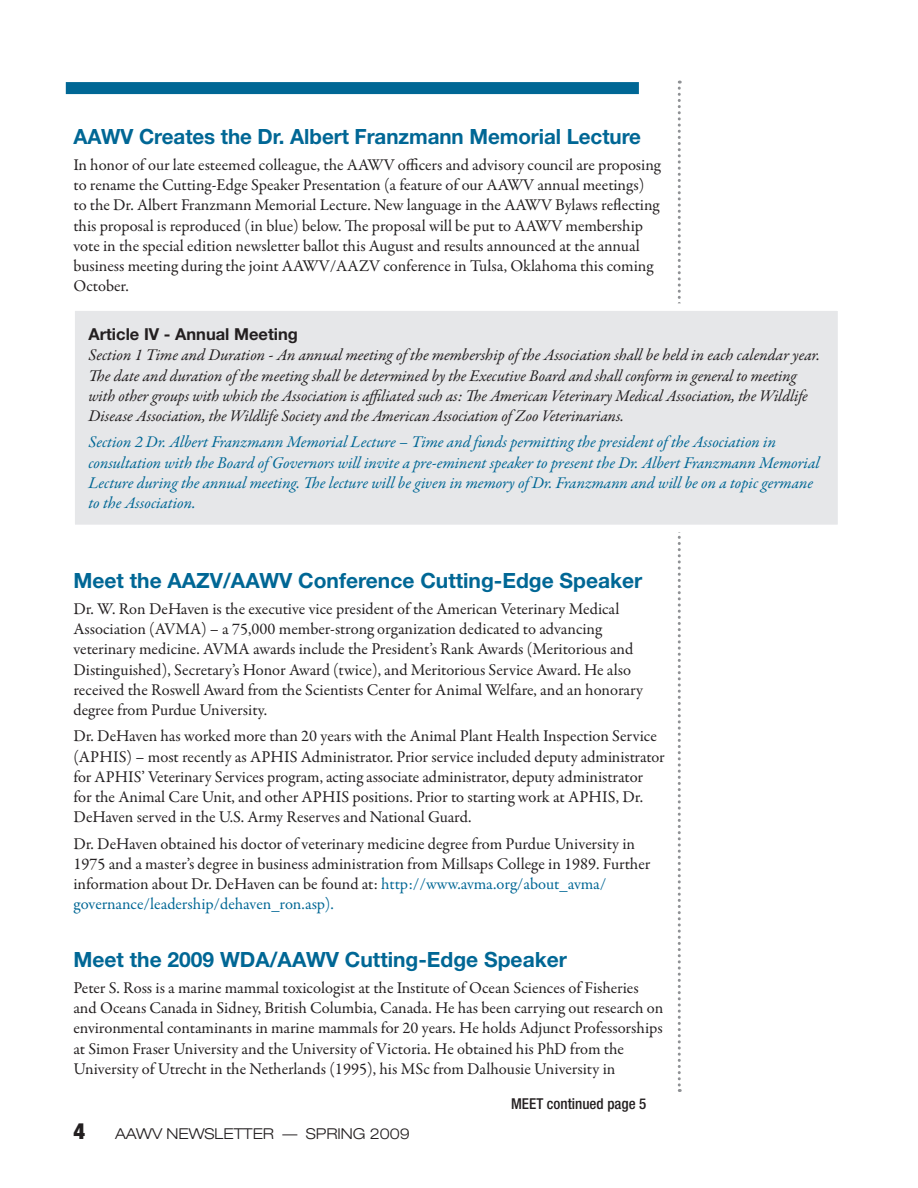
<style>
.page{position:relative;width:918px;height:1188px;background:#fff}
.page>*{position:absolute;margin:0;border:0;box-sizing:border-box;transform-origin:0 0}
.t1{font:900 condensed 22.5px "Helvetica Neue";color:#231f20}
.t2{font:700 21px "Helvetica Neue";color:#006795}
.body_text{font:16.5px/20.2px "Garamond Premr Pro";letter-spacing:-.005em;color:#231f20}
.body_text-2{font:italic 16.5px/20.2px "Garamond Premr Pro";letter-spacing:-.005em;color:#231f20}
.body_text-3{font:italic 16.5px/20.2px "Garamond Premr Pro";color:#006795}
.t3{font:300 expanded 15px "Helvetica Neue";color:#231f20}
.continued{font:500 condensed 15px "Helvetica Neue";color:#231f20}
.s1{font-family:"Helvetica Neue";font-weight:700;font-style:normal}
.s2{color:#006795}
</style>
<div class="page">
<div style="left:66px;top:82px;width:573px;height:12px;background:#006795"></div>
<div style="left:71px;top:307px;width:771px;height:221px;background:#e6e7e9"></div>
<div style="left:67px;top:303px;width:778px;height:229px;border:8px solid #fff"></div>
<svg style="left:678px;top:81px;width:8px;height:1011px"></svg>
<h2 class="t2" style="left:73px;top:123px;width:569px">AAWV Creates the Dr. Albert Franzmann Memorial Lecture</h2>
<p class="body_text" style="left:73px;top:155px;width:589px">In honor of our late esteemed colleague, the AAWV officers and advisory council are proposing to rename the Cutting-Edge Speaker Presentation (a feature of our AAWV annual meetings) to the Dr. Albert Franzmann Memorial Lecture. New language in the AAWV Bylaws reflecting this proposal is reproduced (in blue) below. The proposal will be put to AAWV membership vote in the special edition newsletter ballot this August and results announced at the annual business meeting during the joint AAWV/AAZV conference in Tulsa, Oklahoma this coming October.</p>
<p class="body_text-2" style="left:88px;top:326px;width:733px"><span class="s1">Article IV - Annual Meeting<br></span>Section 1 Time and Duration - An annual meeting of the membership of the Association shall be held in each calendar year.<br>The date and duration of the meeting shall be determined by the Executive Board and shall conform in general to meeting with other groups with which the Association is affiliated such as: The American Veterinary Medical Association, the Wildlife Disease Association, the Wildlife Society and the American Association of Zoo Veterinarians.</p>
<p class="body_text-3" style="left:88px;top:433px;width:733px">Section 2 Dr. Albert Franzmann Memorial Lecture – Time and funds permitting the president of the Association in consultation with the Board of Governors will invite a pre-eminent speaker to present the Dr. Albert Franzmann Memorial Lecture during the annual meeting. The lecture will be given in memory of Dr. Franzmann and will be on a topic germane to the Association.</p>
<h2 class="t2" style="left:73px;top:567px;width:570px">Meet the AAZV/AAWV Conference Cutting-Edge Speaker</h2>
<p class="body_text" style="left:73px;top:599px;width:571px">Dr. W. Ron DeHaven is the executive vice president of the American Veterinary Medical Association (AVMA) – a 75,000 member-strong organization dedicated to advancing veterinary medicine. AVMA awards include the President’s Rank Awards (Meritorious and Distinguished), Secretary’s Honor Award (twice), and Meritorious Service Award. He also received the Roswell Award from the Scientists Center for Animal Welfare, and an honorary degree from Purdue University.</p>
<p class="body_text" style="left:73px;top:727px;width:593px">Dr. DeHaven has worked more than 20 years with the Animal Plant Health Inspection Service (APHIS) – most recently as APHIS Administrator. Prior service included deputy administrator for APHIS’ Veterinary Services program, acting associate administrator, deputy administrator for the Animal Care Unit, and other APHIS positions. Prior to starting work at APHIS, Dr.<br>DeHaven served in the U.S. Army Reserves and National Guard.</p>
<p class="body_text" style="left:73px;top:834px;width:578px">Dr. DeHaven obtained his doctor of veterinary medicine degree from Purdue University in 1975 and a master’s degree in business administration from Millsaps College in 1989. Further information about Dr. DeHaven can be found at: <span class="s2">http://www.avma.org/about_avma/ governance/leadership/dehaven_ron.asp).</span></p>
<h2 class="t2" style="left:73px;top:946px;width:495px">Meet the 2009 WDA/AAWV Cutting-Edge Speaker</h2>
<p class="body_text" style="left:73px;top:978px;width:591px">Peter S. Ross is a marine mammal toxicologist at the Institute of Ocean Sciences of Fisheries and Oceans Canada in Sidney, British Columbia, Canada. He has been carrying out research on environmental contaminants in marine mammals for 20 years. He holds Adjunct Professorships at Simon Fraser University and the University of Victoria. He obtained his PhD from the University of Utrecht in the Netherlands (1995), his MSc from Dalhousie University in</p>
<p class="continued" style="left:511px;top:1094px;width:137px">MEET continued page 5</p>
<h1 class="t1" style="left:73px;top:1118px;width:13px">4</h1>
<p class="t3" style="left:115px;top:1125px;width:296px">AAWV NEWSLETTER — SPRING 2009</p>
</div>
